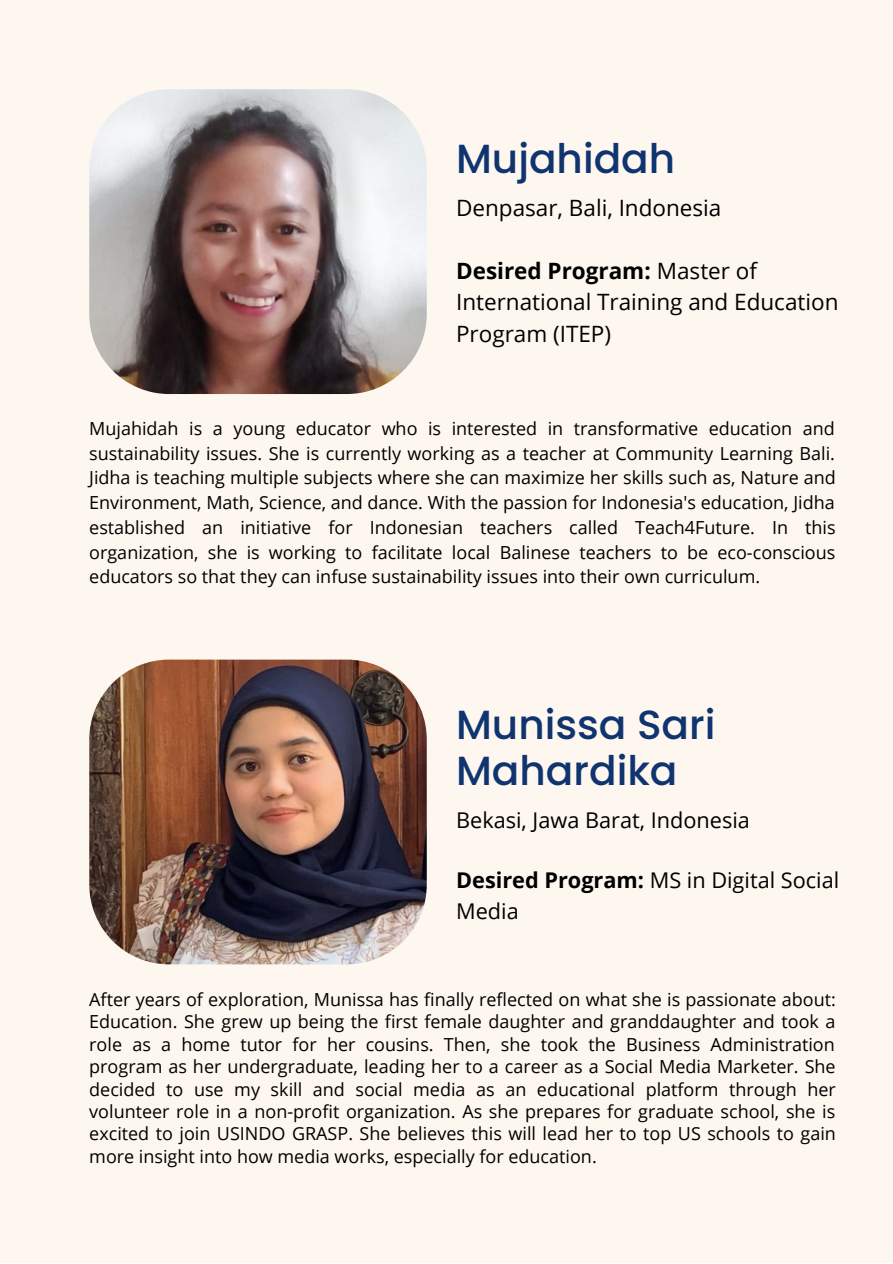
<style>
.page{position:relative;width:893px;height:1264px;background:#fff}
.page>*{position:absolute;margin:0;border:0;box-sizing:border-box;transform-origin:0 0}
.t1{font:500 40.65px/46px "Poppins";color:#10346f}
.t2{font:22.5px/31.5px "Open Sans";color:#000}
.t3{font:21.75px/30.3px "Open Sans";color:#000}
.t4{font:18px/22.5px "Open Sans";color:#000;text-align:justify}
.s1{font-weight:700}
</style>
<div class="page">
<div style="left:0;top:0;width:892px;height:1262px;background:#fdf7ef"></div>
<img style="left:89px;top:89px;width:338px;height:305px">
<img style="left:89px;top:659px;width:338px;height:305px">
<h1 class="t1" style="left:456px;top:136px;width:220px">Mujahidah</h1>
<p class="t2" style="left:456px;top:191px;width:267px">Denpasar, Bali, Indonesia</p>
<p class="t2" style="left:456px;top:254px;width:384px"><span class="s1">Desired Program:</span> Master of<br>International Training and Education<br>Program (ITEP)</p>
<p class="t4" style="left:89px;top:415px;width:748px;line-height:24.8px">Mujahidah is a young educator who is interested in transformative education and sustainability issues. She is currently working as a teacher at Community Learning Bali.<br>Jidha is teaching multiple subjects where she can maximize her skills such as, Nature and Environment, Math, Science, and dance. With the passion for Indonesia's education, Jidha established an initiative for Indonesian teachers called Teach4Future. In this organization, she is working to facilitate local Balinese teachers to be eco-conscious educators so that they can infuse sustainability issues into their own curriculum.</p>
<h1 class="t1" style="left:456px;top:701px;width:261px">Munissa Sari<br>Mahardika</h1>
<p class="t3" style="left:456px;top:804px;width:295px">Bekasi, Jawa Barat, Indonesia</p>
<p class="t3" style="left:456px;top:864px;width:384px"><span class="s1">Desired Program:</span> MS in Digital Social<br>Media</p>
<p class="t4" style="left:89px;top:987px;width:748px">After years of exploration, Munissa has finally reflected on what she is passionate about:<br>Education. She grew up being the first female daughter and granddaughter and took a role as a home tutor for her cousins. Then, she took the Business Administration program as her undergraduate, leading her to a career as a Social Media Marketer. She decided to use my skill and social media as an educational platform through her volunteer role in a non-profit organization. As she prepares for graduate school, she is excited to join USINDO GRASP. She believes this will lead her to top US schools to gain more insight into how media works, especially for education.</p>
</div>
